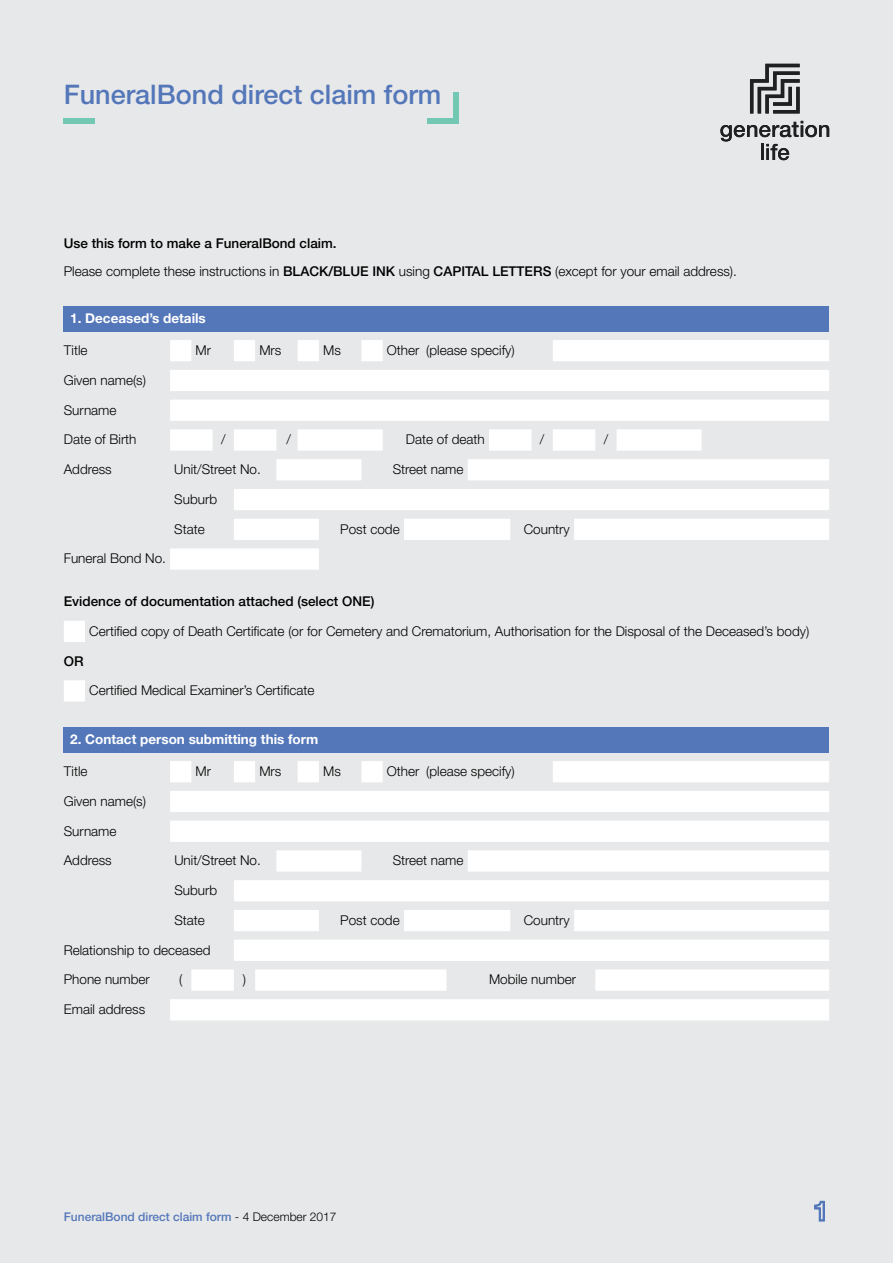
<style>
.page{position:relative;width:893px;height:1263px;background:#e7e8e9}
.page>*{position:absolute;margin:0;border:0;box-sizing:border-box;transform-origin:0 0}
.t1{font:500 27px "Helvetica Neue LT Std";color:#5477ba}
.t2{font:300 13.5px/28.5px "Helvetica Neue LT Std";color:#000}
.t3{font:700 13.5px "Helvetica Neue LT Std";color:#fff}
.t4{font:500 13.5px "Helvetica Neue LT Std";color:#000}
.t5{font:500 12px "Helvetica Neue LT Std";color:#5477ba}
.s1{font-weight:500}
.s2{font-weight:300;color:#000}
</style>
<div class="page">
<svg style="left:814px;top:1200px;width:11px;height:22px"></svg>
<svg style="left:720px;top:121px;width:109px;height:39px"></svg>
<svg style="left:750px;top:64px;width:50px;height:49px"></svg>
<div style="left:64px;top:306px;width:765px;height:26px;background:#5477ba"></div>
<svg style="left:64px;top:340px;width:765px;height:361px"></svg>
<div style="left:64px;top:727px;width:765px;height:25px;background:#5477ba"></div>
<svg style="left:170px;top:761px;width:659px;height:259px;fill:#fff"></svg>
<div style="left:64px;top:118px;width:31px;height:5px;background:#72c8b3"></div>
<div style="left:428px;top:118px;width:31px;height:5px;background:#72c8b3"></div>
<div style="left:453px;top:92px;width:6px;height:31px;background:#72c8b3"></div>
<h1 class="t1" style="left:64px;top:79px;width:379px">FuneralBond direct claim form</h1>
<p class="t2" style="left:64px;top:228px;width:675px"><span class="s1">Use this form to make a FuneralBond claim.<br></span>Please complete these instructions in <span class="s1">BLACK/BLUE INK</span> using <span class="s1">CAPITAL LETTERS</span> (except for your email address).</p>
<p class="t3" style="left:70px;top:310px;width:137px">1. Deceased’s details</p>
<p class="t2" style="left:64px;top:336px;width:25px">Title</p>
<p class="t2" style="left:196px;top:336px;width:17px">Mr</p>
<p class="t2" style="left:259px;top:336px;width:23px">Mrs</p>
<p class="t2" style="left:323px;top:336px;width:19px">Ms</p>
<p class="t2" style="left:387px;top:336px;width:129px">Other (please specify)</p>
<p class="t2" style="left:64px;top:365px;width:84px">Given name(s)</p>
<p class="t2" style="left:64px;top:395px;width:54px">Surname</p>
<p class="t2" style="left:64px;top:425px;width:74px">Date of Birth</p>
<p class="t2" style="left:221px;top:425px;width:6px">/</p>
<p class="t2" style="left:287px;top:425px;width:6px">/</p>
<p class="t2" style="left:406px;top:425px;width:80px">Date of death</p>
<p class="t2" style="left:540px;top:425px;width:6px">/</p>
<p class="t2" style="left:604px;top:425px;width:6px">/</p>
<p class="t2" style="left:64px;top:455px;width:50px">Address</p>
<p class="t2" style="left:174px;top:455px;width:88px">Unit/Street No.</p>
<p class="t2" style="left:393px;top:455px;width:72px">Street name</p>
<p class="t2" style="left:174px;top:484px;width:44px">Suburb</p>
<p class="t2" style="left:174px;top:514px;width:32px">State</p>
<p class="t2" style="left:340px;top:514px;width:61px">Post code</p>
<p class="t2" style="left:524px;top:514px;width:48px">Country</p>
<p class="t2" style="left:64px;top:544px;width:104px">Funeral Bond No.</p>
<p class="t4" style="left:64px;top:593px;width:312px">Evidence of documentation attached (select ONE)</p>
<p class="t2" style="left:89px;top:616px;width:721px">Certified copy of Death Certificate (or for Cemetery and Crematorium, Authorisation for the Disposal of the Deceased’s body)</p>
<p class="t4" style="left:64px;top:653px;width:21px">OR</p>
<p class="t2" style="left:89px;top:676px;width:227px">Certified Medical Examiner’s Certificate</p>
<p class="t3" style="left:70px;top:731px;width:250px">2. Contact person submitting this form</p>
<p class="t2" style="left:64px;top:757px;width:25px">Title</p>
<p class="t2" style="left:196px;top:757px;width:17px">Mr</p>
<p class="t2" style="left:259px;top:757px;width:23px">Mrs</p>
<p class="t2" style="left:323px;top:757px;width:19px">Ms</p>
<p class="t2" style="left:387px;top:757px;width:129px">Other (please specify)</p>
<p class="t2" style="left:64px;top:786px;width:84px">Given name(s)</p>
<p class="t2" style="left:64px;top:816px;width:54px">Surname</p>
<p class="t2" style="left:64px;top:846px;width:50px">Address</p>
<p class="t2" style="left:174px;top:846px;width:88px">Unit/Street No.</p>
<p class="t2" style="left:393px;top:846px;width:72px">Street name</p>
<p class="t2" style="left:174px;top:876px;width:44px">Suburb</p>
<p class="t2" style="left:174px;top:905px;width:32px">State</p>
<p class="t2" style="left:340px;top:905px;width:61px">Post code</p>
<p class="t2" style="left:524px;top:905px;width:48px">Country</p>
<p class="t2" style="left:64px;top:935px;width:148px">Relationship to deceased</p>
<p class="t2" style="left:64px;top:965px;width:88px">Phone number</p>
<p class="t2" style="left:179px;top:965px;width:5px">(</p>
<p class="t2" style="left:243px;top:965px;width:5px">)</p>
<p class="t2" style="left:489px;top:965px;width:89px">Mobile number</p>
<p class="t2" style="left:64px;top:995px;width:83px">Email address</p>
<p class="t5" style="left:64px;top:1209px;width:274px">FuneralBond direct claim form <span class="s2">- 4 December 2017</span></p>
</div>
